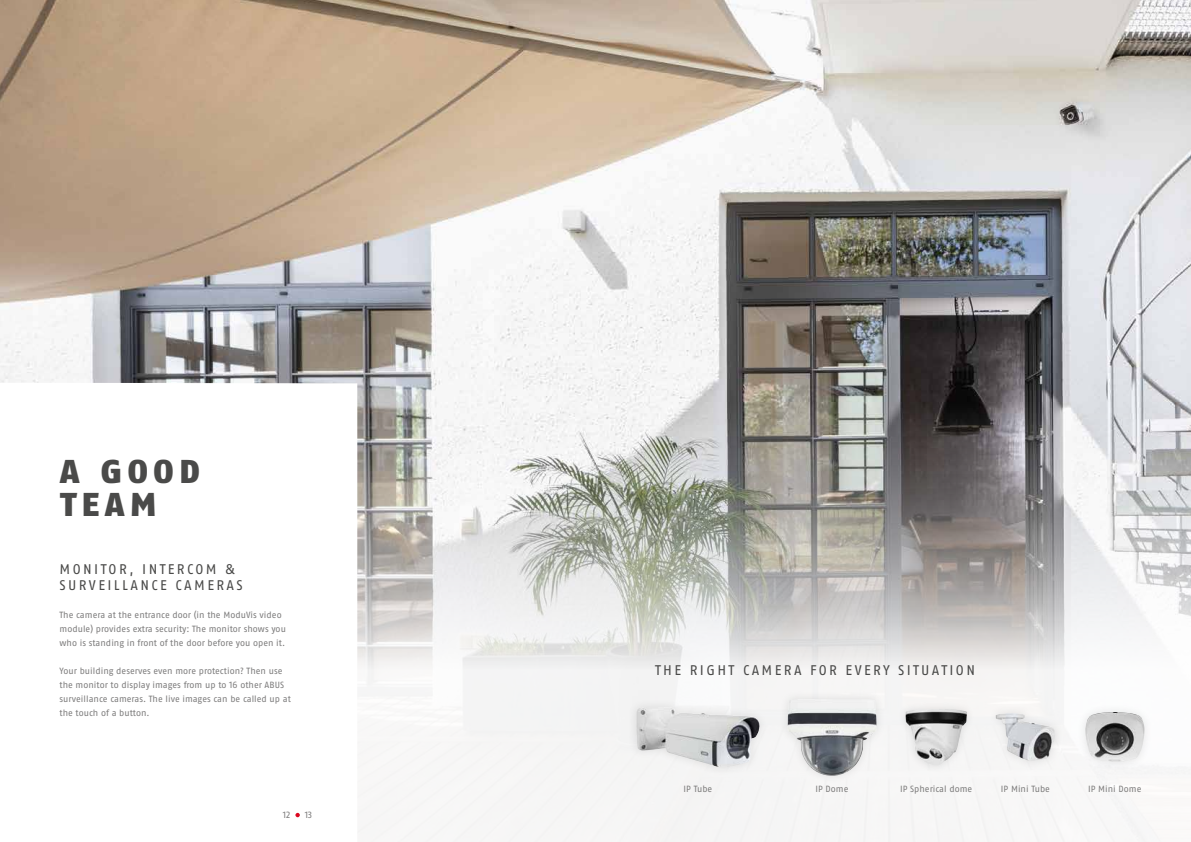
<style>
.page{position:relative;width:1191px;height:842px;background:#fff}
.page>*{position:absolute;margin:0;border:0;box-sizing:border-box;transform-origin:0 0}
.t1{font:900 33px/33px "ABUS Fago Pro";letter-spacing:.17em;color:#4a4a49}
.t2{font:14px/16px "ABUS Fago Pro";letter-spacing:.17em;color:#4a4a49}
.t3{font:9px/14px "ABUS Fago Pro";letter-spacing:.005em;color:#7c7b7b}
</style>
<div class="page">
<img style="left:0;top:0;width:1191px;height:383px">
<svg style="left:357px;top:383px;width:834px;height:459px"></svg>
<div style="left:627px;top:698px;width:142px;height:78px;background:#f5f4f4"></div>
<img style="left:636px;top:707px;width:124px;height:60px">
<div style="left:778px;top:689px;width:108px;height:96px;background:#f6f5f5"></div>
<img style="left:787px;top:699px;width:89px;height:77px">
<div style="left:1075px;top:703px;width:79px;height:68px;background:#f9f9fa"></div>
<img style="left:1085px;top:712px;width:59px;height:50px">
<div style="left:987px;top:704px;width:77px;height:66px;background:#f6f5f5"></div>
<img style="left:995px;top:713px;width:60px;height:48px">
<div style="left:897px;top:700px;width:78px;height:74px;background:#f5f5f4"></div>
<img style="left:905px;top:709px;width:62px;height:57px">
<svg style="left:295px;top:813px;width:5px;height:4px"></svg>
<h1 class="t1" style="left:60px;top:455px;width:142px">A GOOD<br>TEAM</h1>
<h2 class="t2" style="left:60px;top:561px;width:185px">MONITOR, INTERCOM &amp;<br>SURVEILLANCE CAMERAS</h2>
<p class="t3" style="left:60px;top:608px;width:228px">The camera at the entrance door (in the ModuVis video module) provides extra security: The monitor shows you who is standing in front of the door before you open it.</p>
<p class="t3" style="left:60px;top:664px;width:233px">Your building deserves even more protection? Then use the monitor to display images from up to 16 other ABUS surveillance cameras. The live images can be called up at the touch of a button.</p>
<p class="t3" style="left:283px;top:808px;width:9px">12</p>
<p class="t3" style="left:305px;top:808px;width:9px">13</p>
<h2 class="t2" style="left:655px;top:662px;width:321px">THE RIGHT CAMERA FOR EVERY SITUATION</h2>
<p class="t3" style="left:683px;top:782px;width:30px">IP Tube</p>
<p class="t3" style="left:815px;top:782px;width:35px">IP Dome</p>
<p class="t3" style="left:900px;top:782px;width:74px">IP Spherical dome</p>
<p class="t3" style="left:1001px;top:782px;width:51px">IP Mini Tube</p>
<p class="t3" style="left:1088px;top:782px;width:55px">IP Mini Dome</p>
</div>
